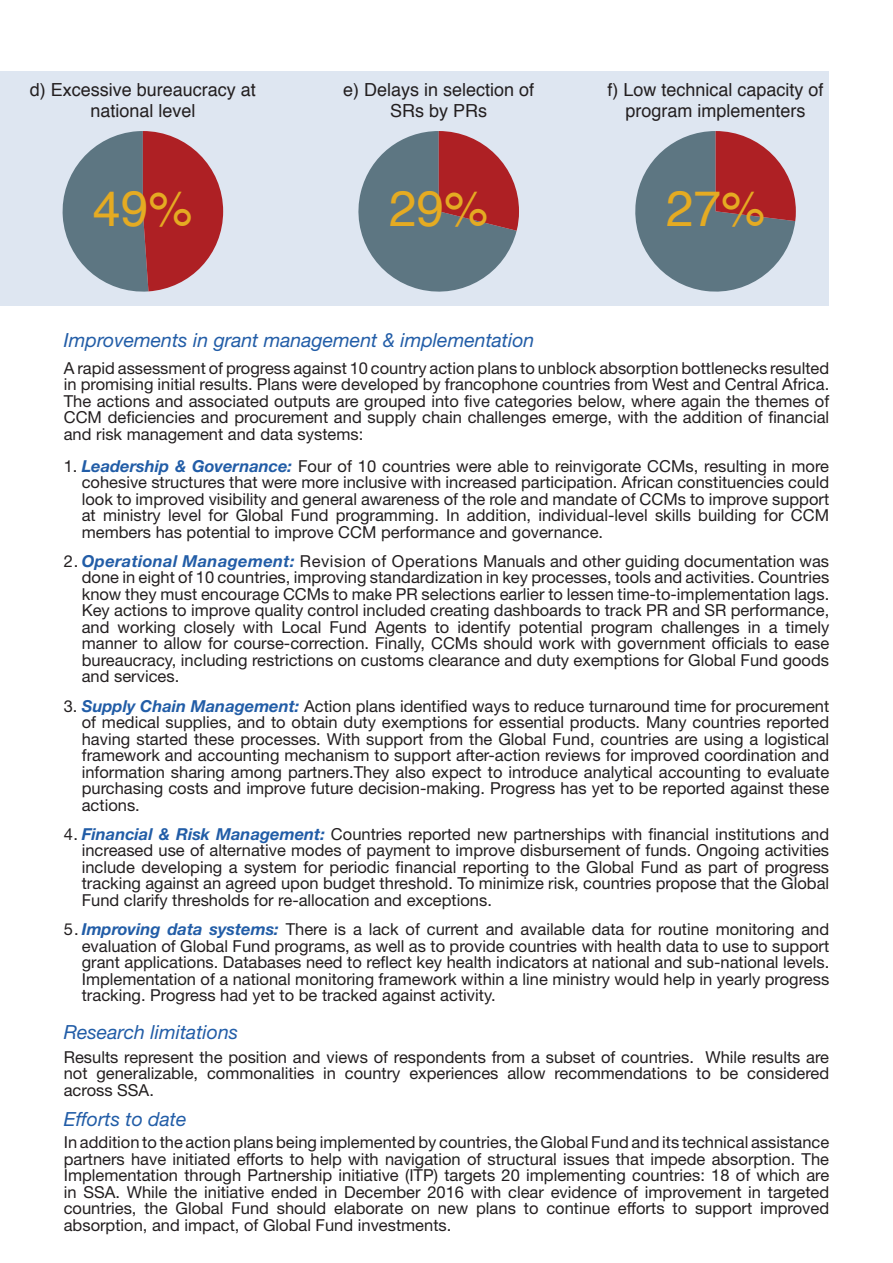
<style>
.page{position:relative;width:893px;height:1263px;background:#fff}
.page>*{position:absolute;margin:0;border:0;box-sizing:border-box;transform-origin:0 0}
.t1{font:49.8px "Helvetica";color:#e5ab22}
.sub-sub{font:italic 19.5px "Helvetica Neue";color:#225da7}
.t2{font:18px/21.6px "Helvetica";color:#231f20;text-align:center}
.t3{font:16.5px/16.5px "Helvetica Neue";color:#231f20;text-align:justify}
.s1{font-weight:700;font-style:italic;color:#225da7}
</style>
<div class="page">
<div style="left:0;top:71px;width:829px;height:235px;background:#dee6f1"></div>
<svg style="left:62px;top:131px;width:161px;height:161px"></svg>
<svg style="left:358px;top:131px;width:161px;height:161px"></svg>
<svg style="left:635px;top:131px;width:161px;height:161px"></svg>
<p class="t2" style="left:30px;top:79px;width:228px">d) Excessive bureaucracy at national level</p>
<p class="t2" style="left:343px;top:79px;width:193px">e) Delays in selection of<br>SRs by PRs</p>
<p class="t2" style="left:607px;top:79px;width:218px">f) Low technical capacity of program implementers</p>
<h1 class="t1" style="left:93px;top:170px;width:101px">49%</h1>
<h1 class="t1" style="left:389px;top:170px;width:101px">29%</h1>
<h1 class="t1" style="left:666px;top:170px;width:101px">27%</h1>
<p class="sub-sub" style="left:64px;top:326px;width:472px">Improvements in grant management &amp; implementation</p>
<p class="t3" style="left:64px;top:361px;width:767px">A rapid assessment of progress against 10 country action plans to unblock absorption bottlenecks resulted in promising initial results. Plans were developed by francophone countries from West and Central Africa.<br>The actions and associated outputs are grouped into five categories below, where again the themes of CCM deficiencies and procurement and supply chain challenges emerge, with the addition of financial and risk management and data systems:</p>
<p class="t3" style="left:82px;top:458px;width:749px;text-indent:-18px">1. <span class="s1">Leadership &amp; Governance:</span> Four of 10 countries were able to reinvigorate CCMs, resulting in more cohesive structures that were more inclusive with increased participation. African constituencies could look to improved visibility and general awareness of the role and mandate of CCMs to improve support at ministry level for Global Fund programming. In addition, individual-level skills building for CCM members has potential to improve CCM performance and governance.</p>
<p class="t3" style="left:82px;top:554px;width:749px;text-indent:-18px">2. <span class="s1">Operational Management:</span> Revision of Operations Manuals and other guiding documentation was done in eight of 10 countries, improving standardization in key processes, tools and activities. Countries know they must encourage CCMs to make PR selections earlier to lessen time-to-implementation lags.<br>Key actions to improve quality control included creating dashboards to track PR and SR performance, and working closely with Local Fund Agents to identify potential program challenges in a timely manner to allow for course-correction. Finally, CCMs should work with government officials to ease bureaucracy, including restrictions on customs clearance and duty exemptions for Global Fund goods and services.</p>
<p class="t3" style="left:82px;top:698px;width:749px;text-indent:-18px">3. <span class="s1">Supply Chain Management:</span> Action plans identified ways to reduce turnaround time for procurement of medical supplies, and to obtain duty exemptions for essential products. Many countries reported having started these processes. With support from the Global Fund, countries are using a logistical framework and accounting mechanism to support after-action reviews for improved coordination and information sharing among partners.They also expect to introduce analytical accounting to evaluate purchasing costs and improve future decision-making. Progress has yet to be reported against these actions.</p>
<p class="t3" style="left:82px;top:827px;width:749px;text-indent:-18px">4. <span class="s1">Financial &amp; Risk Management:</span> Countries reported new partnerships with financial institutions and increased use of alternative modes of payment to improve disbursement of funds. Ongoing activities include developing a system for periodic financial reporting to the Global Fund as part of progress tracking against an agreed upon budget threshold. To minimize risk, countries propose that the Global Fund clarify thresholds for re-allocation and exceptions.</p>
<p class="t3" style="left:82px;top:922px;width:749px;text-indent:-18px">5. <span class="s1">Improving data systems:</span> There is a lack of current and available data for routine monitoring and evaluation of Global Fund programs, as well as to provide countries with health data to use to support grant applications. Databases need to reflect key health indicators at national and sub-national levels.<br>Implementation of a national monitoring framework within a line ministry would help in yearly progress tracking. Progress had yet to be tracked against activity.</p>
<p class="sub-sub" style="left:64px;top:1018px;width:176px">Research limitations</p>
<p class="t3" style="left:64px;top:1050px;width:767px">Results represent the position and views of respondents from a subset of countries. While results are not generalizable, commonalities in country experiences allow recommendations to be considered across SSA.</p>
<p class="sub-sub" style="left:64px;top:1105px;width:124px">Efforts to date</p>
<p class="t3" style="left:64px;top:1135px;width:767px">In addition to the action plans being implemented by countries, the Global Fund and its technical assistance partners have initiated efforts to help with navigation of structural issues that impede absorption. The Implementation through Partnership initiative (ITP) targets 20 implementing countries: 18 of which are in SSA. While the initiative ended in December 2016 with clear evidence of improvement in targeted countries, the Global Fund should elaborate on new plans to continue efforts to support improved absorption, and impact, of Global Fund investments.</p>
</div>
